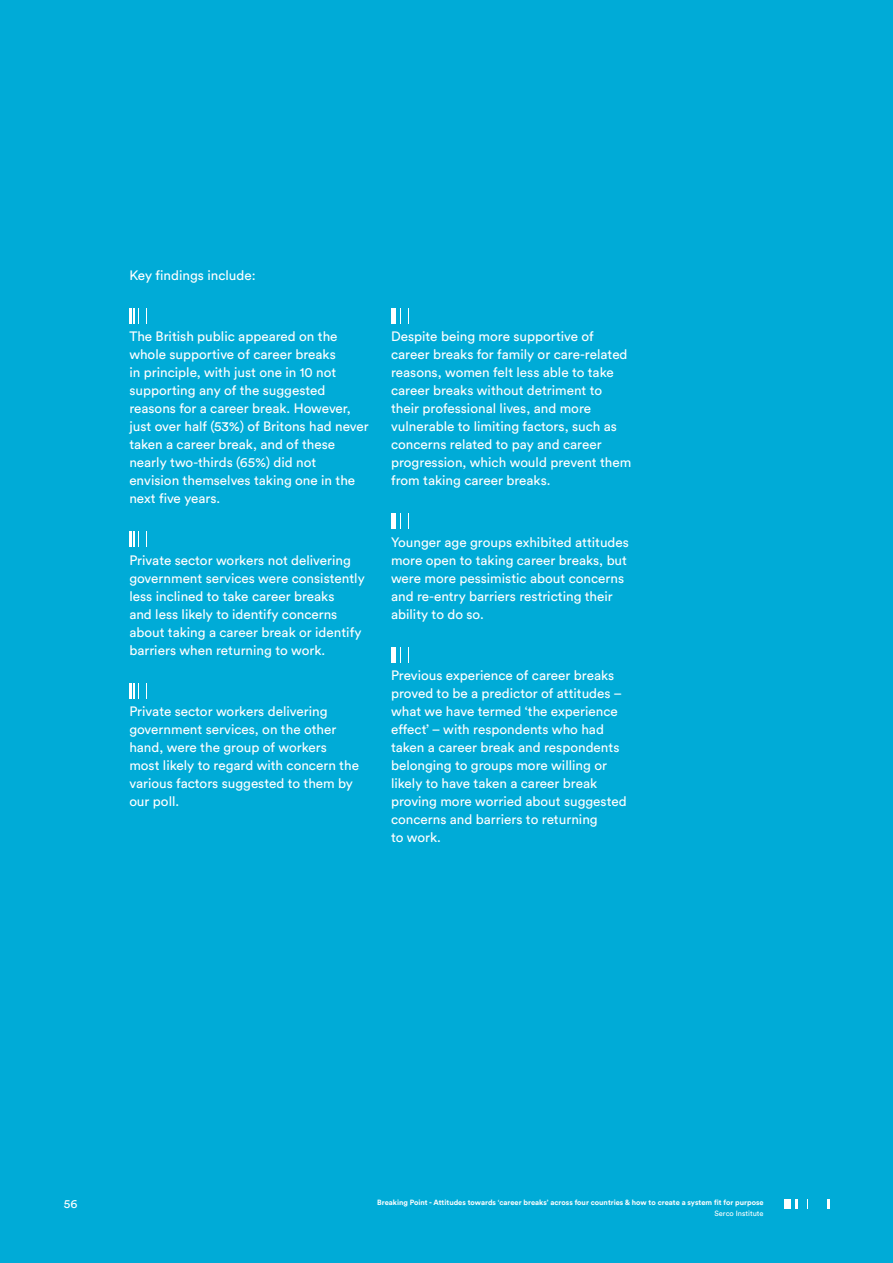
<style>
.page{position:relative;width:893px;height:1263px;background:#00abd7}
.page>*{position:absolute;margin:0;border:0;box-sizing:border-box;transform-origin:0 0}
.t1{font:13.5px/18px "Circular Std";color:#fff}
.t2{font:12px "Circular Std";color:#fff}
.t3{font:700 7.5px "Circular Std";color:#fff}
.t4{font:7.5px "Circular Std";color:#fff}
</style>
<div class="page">
<hr style="left:129px;top:308px;width:3px;height:15px;background:#fff">
<svg style="left:133px;top:308px;width:6px;height:15px"></svg>
<hr style="left:129px;top:532px;width:3px;height:15px;background:#fff">
<svg style="left:133px;top:532px;width:6px;height:15px"></svg>
<hr style="left:129px;top:683px;width:3px;height:15px;background:#fff">
<svg style="left:133px;top:683px;width:6px;height:15px"></svg>
<svg style="left:408px;top:308px;width:1px;height:15px"></svg>
<svg style="left:391px;top:308px;width:10px;height:15px"></svg>
<svg style="left:408px;top:514px;width:1px;height:15px"></svg>
<svg style="left:391px;top:514px;width:10px;height:15px"></svg>
<svg style="left:408px;top:647px;width:1px;height:15px"></svg>
<svg style="left:391px;top:647px;width:10px;height:15px"></svg>
<div style="left:785px;top:1199px;width:6px;height:10px;background:#fff"></div>
<svg style="left:795px;top:1199px;width:3px;height:10px"></svg>
<svg style="left:827px;top:1199px;width:2px;height:10px"></svg>
<p class="t1" style="left:129px;top:267px;width:128px">Key findings include:</p>
<p class="t1" style="left:129px;top:328px;width:241px">The British public appeared on the whole supportive of career breaks<br>in principle, with just one in 10 not supporting any of the suggested reasons for a career break. However, just over half (53%) of Britons had never taken a career break, and of these nearly two-thirds (65%) did not envision themselves taking one in the next five years.</p>
<p class="t1" style="left:129px;top:552px;width:237px">Private sector workers not delivering government services were consistently less inclined to take career breaks<br>and less likely to identify concerns about taking a career break or identify barriers when returning to work.</p>
<p class="t1" style="left:129px;top:703px;width:231px">Private sector workers delivering government services, on the other hand, were the group of workers most likely to regard with concern the various factors suggested to them by our poll.</p>
<p class="t1" style="left:391px;top:328px;width:242px">Despite being more supportive of career breaks for family or care-related reasons, women felt less able to take career breaks without detriment to their professional lives, and more vulnerable to limiting factors, such as concerns related to pay and career progression, which would prevent them from taking career breaks.</p>
<p class="t1" style="left:391px;top:534px;width:239px">Younger age groups exhibited attitudes more open to taking career breaks, but were more pessimistic about concerns and re-entry barriers restricting their ability to do so.</p>
<p class="t1" style="left:391px;top:667px;width:237px">Previous experience of career breaks proved to be a predictor of attitudes – what we have termed ‘the experience effect’ – with respondents who had taken a career break and respondents belonging to groups more willing or likely to have taken a career break proving more worried about suggested concerns and barriers to returning<br>to work.</p>
<p class="t2" style="left:64px;top:1198px;width:15px">56</p>
<p class="t3" style="left:377px;top:1200px;width:388px">Breaking Point - Attitudes towards ‘career breaks’ across four countries &amp; how to create a system fit for purpose</p>
<p class="t4" style="left:714px;top:1209px;width:51px">Serco Institute</p>
</div>
